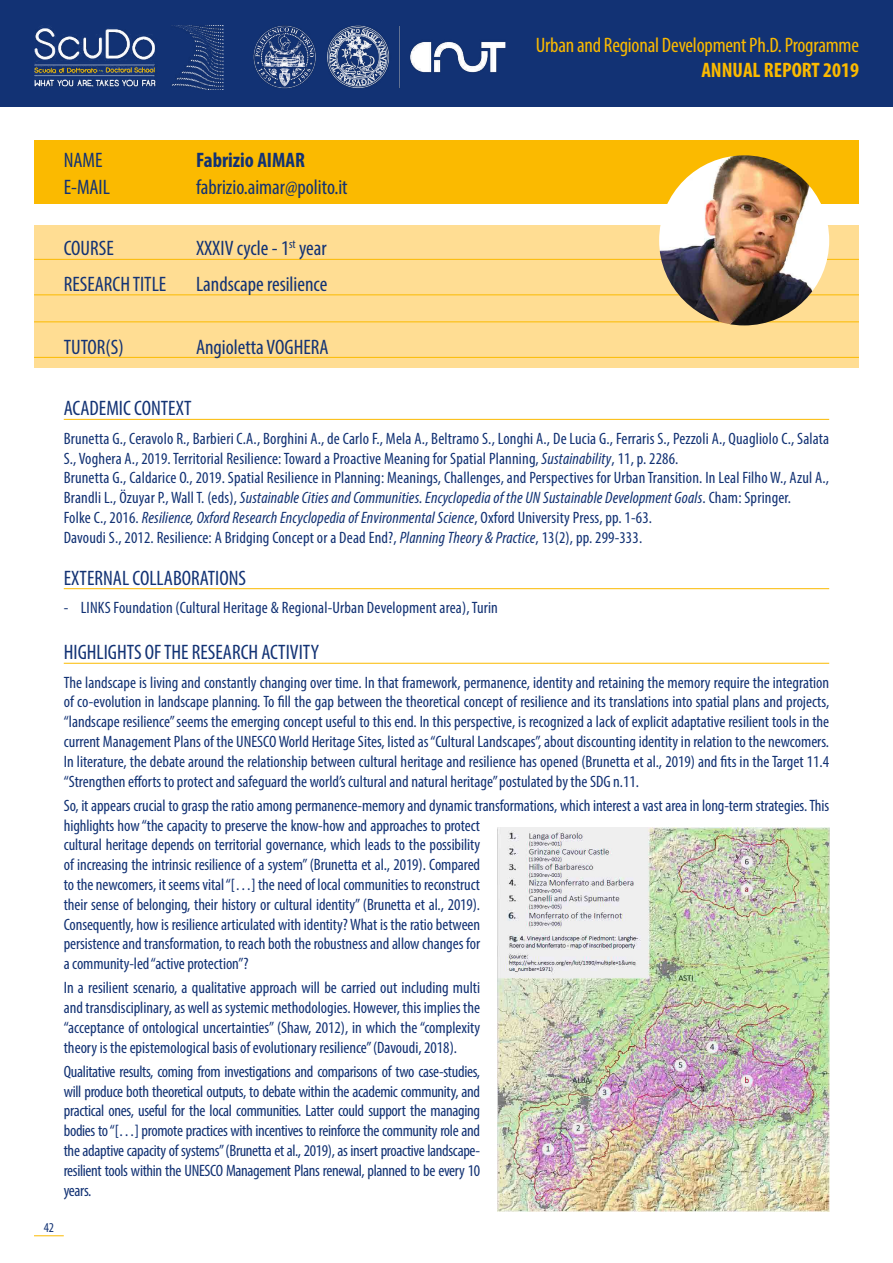
<style>
.page{position:relative;width:893px;height:1263px;background:#fff}
.page>*{position:absolute;margin:0;border:0;box-sizing:border-box;transform-origin:0 0}
.t1{font:condensed 21px "Myriad Pro";color:#123274}
.t2{font:condensed 21px "Myriad Pro";letter-spacing:-.01em;color:#fbba00}
.t3{font:700 condensed 21px "Myriad Pro";color:#fbba00}
.t4{font:700 condensed 21px "Myriad Pro";color:#123274}
.t5{font:condensed 16.5px/19.8px "Myriad Pro";letter-spacing:-.005em;color:#123274;text-align:justify}
.t6{font:condensed 13.5px "Myriad Pro";color:#123274}
.s1{font-style:italic}
</style>
<div class="page">
<div style="left:0;top:0;width:893px;height:106px;background:#123274"></div>
<img style="left:34px;top:26px;width:190px;height:63px">
<hr style="left:34px;top:1235px;width:30px;height:1px;background:#fbba00">
<img style="left:254px;top:26px;width:252px;height:63px">
<div style="left:34px;top:140px;width:825px;height:64px;background:#fbba00"></div>
<hr style="left:64px;top:419px;width:765px;height:1px;background:#fbba00">
<hr style="left:64px;top:588px;width:765px;height:1px;background:#fbba00">
<hr style="left:64px;top:663px;width:765px;height:1px;background:#fbba00">
<img style="left:497px;top:828px;width:332px;height:383px">
<div style="left:34px;top:225px;width:825px;height:143px;background:#ffdd93"></div>
<hr style="left:34px;top:259px;width:825px;height:1px;background:#fbba00">
<hr style="left:34px;top:294px;width:825px;height:1px;background:#fbba00">
<hr style="left:34px;top:321px;width:825px;height:1px;background:#fbba00">
<hr style="left:34px;top:357px;width:825px;height:1px;background:#fbba00">
<img style="left:659px;top:155px;width:170px;height:170px;border-radius:85px">
<p class="t2" style="left:536px;top:32px;width:325px">Urban and Regional Development Ph.D. Programme</p>
<p class="t3" style="left:701px;top:57px;width:159px">ANNUAL REPORT 2019</p>
<p class="t1" style="left:64px;top:147px;width:40px">NAME</p>
<p class="t4" style="left:196px;top:146px;width:111px">Fabrizio AIMAR</p>
<p class="t1" style="left:64px;top:174px;width:48px">E-MAIL</p>
<p class="t1" style="left:196px;top:174px;width:153px">fabrizio.aimar@polito.it</p>
<p class="t1" style="left:64px;top:236px;width:52px">COURSE</p>
<p class="t1" style="left:196px;top:236px;width:132px">XXXIV cycle - 1<sup>st</sup> year</p>
<p class="t1" style="left:64px;top:271px;width:104px">RESEARCH TITLE</p>
<p class="t1" style="left:196px;top:271px;width:133px">Landscape resilience</p>
<p class="t1" style="left:64px;top:334px;width:61px">TUTOR(S)</p>
<p class="t1" style="left:196px;top:334px;width:134px">Angioletta VOGHERA</p>
<p class="t6" style="left:44px;top:1219px;width:12px">42</p>
<p class="t1" style="left:64px;top:396px;width:129px">ACADEMIC CONTEXT</p>
<p class="t5" style="left:64px;top:428px;width:767px;text-align:left">Brunetta G., Ceravolo R., Barbieri C.A., Borghini A., de Carlo F., Mela A., Beltramo S., Longhi A., De Lucia G., Ferraris S., Pezzoli A., Quagliolo C., Salata S., Voghera A., 2019. Territorial Resilience: Toward a Proactive Meaning for Spatial Planning, <span class="s1">Sustainability</span>, 11, p. 2286.<br>Brunetta G., Caldarice O., 2019. Spatial Resilience in Planning: Meanings, Challenges, and Perspectives for Urban Transition. In Leal Filho W., Azul A., Brandli L., Özuyar P., Wall T. (eds), <span class="s1">Sustainable Cities and Communities. Encyclopedia of the UN Sustainable Development Goals</span>. Cham: Springer.<br>Folke C., 2016. <span class="s1">Resilience, Oxford Research Encyclopedia of Environmental Science</span>, Oxford University Press, pp. 1-63.<br>Davoudi S., 2012. Resilience: A Bridging Concept or a Dead End?, <span class="s1">Planning Theory &amp; Practice</span>, 13(2), pp. 299-333.</p>
<p class="t1" style="left:64px;top:565px;width:184px">EXTERNAL COLLABORATIONS</p>
<p class="t5" style="left:64px;top:597px;width:436px">- LINKS Foundation (Cultural Heritage &amp; Regional-Urban Development area), Turin</p>
<p class="t1" style="left:64px;top:640px;width:257px">HIGHLIGHTS OF THE RESEARCH ACTIVITY</p>
<p class="t5" style="left:64px;top:672px;width:767px">The landscape is living and constantly changing over time. In that framework, permanence, identity and retaining the memory require the integration of co-evolution in landscape planning. To fill the gap between the theoretical concept of resilience and its translations into spatial plans and projects, “landscape resilience” seems the emerging concept useful to this end. In this perspective, is recognized a lack of explicit adaptative resilient tools in the current Management Plans of the UNESCO World Heritage Sites, listed as “Cultural Landscapes”, about discounting identity in relation to the newcomers.<br>In literature, the debate around the relationship between cultural heritage and resilience has opened (Brunetta et al., 2019) and fits in the Target 11.4 “Strengthen efforts to protect and safeguard the world’s cultural and natural heritage” postulated by the SDG n.11.</p>
<p class="t5" style="left:64px;top:795px;width:767px;text-align:left">So, it appears crucial to grasp the ratio among permanence-memory and dynamic transformations, which interest a vast area in long-term strategies. This highlights how “the capacity to preserve the know-how and approaches to protect<br>cultural heritage depends on territorial governance, which leads to the possibility<br>of increasing the intrinsic resilience of a system” (Brunetta et al., 2019). Compared<br>to the newcomers, it seems vital “[…] the need of local communities to reconstruct<br>their sense of belonging, their history or cultural identity” (Brunetta et al., 2019).<br>Consequently, how is resilience articulated with identity? What is the ratio between<br>persistence and transformation, to reach both the robustness and allow changes for<br>a community-led “active protection”?</p>
<p class="t5" style="left:64px;top:978px;width:418px">In a resilient scenario, a qualitative approach will be carried out including multi and transdisciplinary, as well as systemic methodologies. However, this implies the “acceptance of ontological uncertainties” (Shaw, 2012), in which the “complexity theory is the epistemological basis of evolutionary resilience” (Davoudi, 2018).</p>
<p class="t5" style="left:64px;top:1061px;width:418px">Qualitative results, coming from investigations and comparisons of two case-studies, will produce both theoretical outputs, to debate within the academic community, and practical ones, useful for the local communities. Latter could support the managing bodies to “[…] promote practices with incentives to reinforce the community role and the adaptive capacity of systems” (Brunetta et al., 2019), as insert proactive landscape&shy;resilient tools within the UNESCO Management Plans renewal, planned to be every 10 years.</p>
</div>
